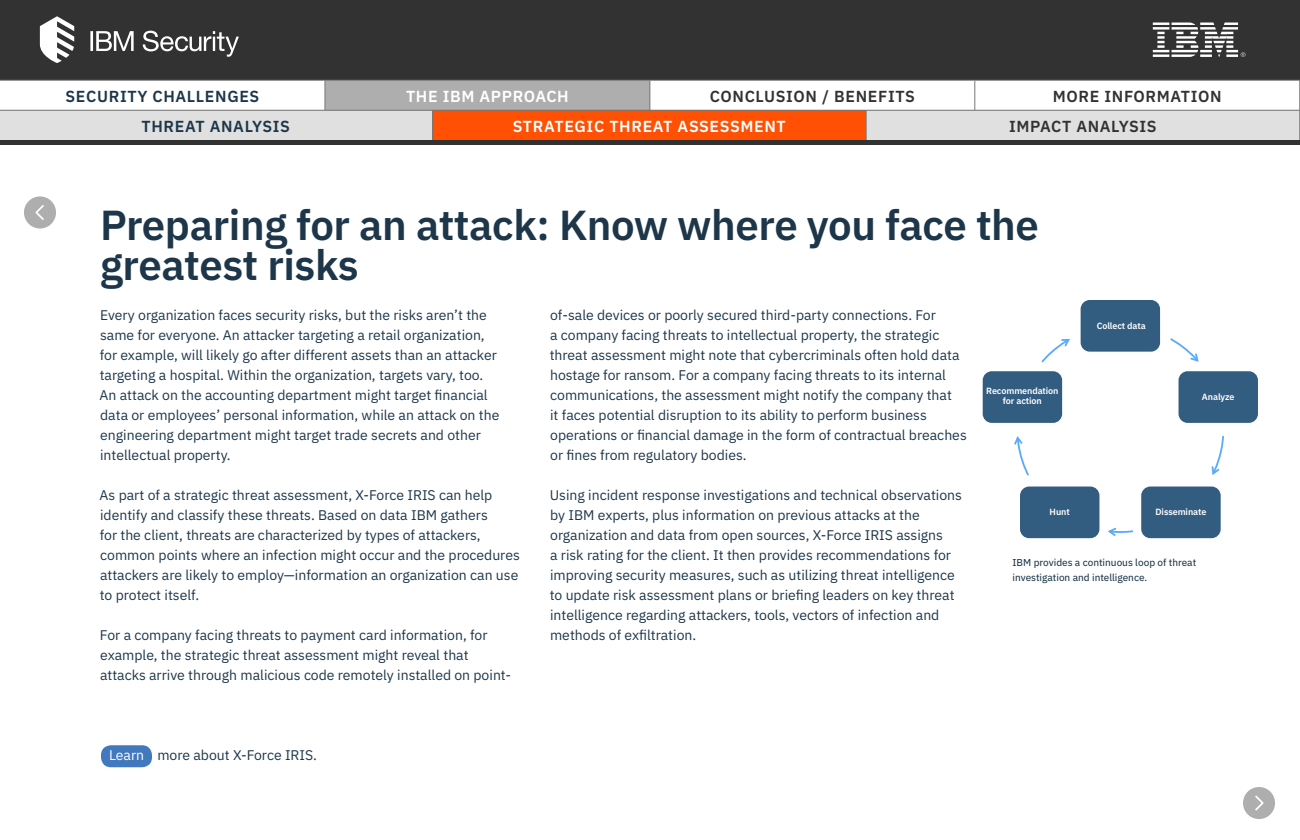
<style>
.page{position:relative;width:1300px;height:840px;background:#fff}
.page>*{position:absolute;margin:0;border:0;box-sizing:border-box;transform-origin:0 0}
.t1{font:600 42px/40px "IBM Plex Sans";letter-spacing:-.01em;color:#1d3649}
.t2{font:600 16px "IBM Plex Sans";letter-spacing:.04em;color:#323232}
.t3{font:600 16px "IBM Plex Sans";letter-spacing:.04em;color:#fff}
.t4{font:600 16px "IBM Plex Sans";letter-spacing:.04em;color:#1d3649}
.t5{font:14px/20px "IBM Plex Sans";color:#1d3649}
.t6{font:10px/15px "IBM Plex Sans Text";color:#1d3649}
.t7{font:600 9px/10px "IBM Plex Sans";letter-spacing:-.01em;color:#fff;text-align:center}
.s1{color:#fff}
</style>
<div class="page">
<div style="left:0;top:0;width:1300px;height:80px;background:#323232"></div>
<svg style="left:40px;top:16px;width:34px;height:47px"></svg>
<svg style="left:90px;top:31px;width:44px;height:20px"></svg>
<svg style="left:143px;top:31px;width:96px;height:26px"></svg>
<svg style="left:1153px;top:23px;width:92px;height:34px"></svg>
<div style="left:1081px;top:300px;width:79px;height:52px;background:#325c80;border-radius:9px"></div>
<div style="left:983px;top:371px;width:79px;height:52px;background:#325c80;border-radius:9px"></div>
<div style="left:1179px;top:371px;width:79px;height:52px;background:#325c80;border-radius:9px"></div>
<div style="left:1020px;top:487px;width:79px;height:51px;background:#325c80;border-radius:9px"></div>
<div style="left:1141px;top:487px;width:80px;height:51px;background:#325c80;border-radius:9px"></div>
<svg style="left:1041px;top:338px;width:29px;height:25px"></svg>
<svg style="left:1170px;top:338px;width:29px;height:24px"></svg>
<svg style="left:1211px;top:436px;width:14px;height:39px"></svg>
<svg style="left:1108px;top:528px;width:25px;height:8px"></svg>
<svg style="left:1014px;top:436px;width:15px;height:40px"></svg>
<div style="left:101px;top:745px;width:51px;height:22px;background:#4178be;border-radius:10px"></div>
<svg style="left:1243px;top:787px;width:32px;height:32px"></svg>
<svg style="left:24px;top:196px;width:32px;height:33px"></svg>
<svg style="left:0;top:80px;width:1300px;height:60px"></svg>
<div style="left:433px;top:110px;width:433px;height:31px;background:#ff5003"></div>
<hr style="left:433px;top:110px;width:433px;height:1px;background:#777677">
<hr style="left:866px;top:110px;width:434px;height:1px;background:#777677">
<hr style="left:432px;top:110px;width:1px;height:30px;background:#777677">
<hr style="left:866px;top:110px;width:1px;height:30px;background:#777677">
<hr style="left:1299px;top:110px;width:1px;height:30px;background:#777677">
<hr style="left:0;top:110px;width:433px;height:1px;background:#777677">
<div style="left:0;top:140px;width:1300px;height:5px;background:#323232"></div>
<p class="t4" style="left:66px;top:83px;width:195px">SECURITY CHALLENGES</p>
<p class="t3" style="left:406px;top:83px;width:164px">THE IBM APPROACH</p>
<p class="t2" style="left:710px;top:83px;width:206px">CONCLUSION / BENEFITS</p>
<p class="t2" style="left:1053px;top:83px;width:170px">MORE INFORMATION</p>
<p class="t4" style="left:142px;top:113px;width:150px">THREAT ANALYSIS</p>
<p class="t3" style="left:513px;top:113px;width:275px">STRATEGIC THREAT ASSESSMENT</p>
<p class="t2" style="left:1009px;top:113px;width:149px">IMPACT ANALYSIS</p>
<p class="t1" style="left:100px;top:202px;width:941px">Preparing for an attack: Know where you face the greatest risks</p>
<p class="t5" style="left:100px;top:304px;width:401px">Every organization faces security risks, but the risks aren’t the same for everyone. An attacker targeting a retail organization, for example, will likely go after different assets than an attacker targeting a hospital. Within the organization, targets vary, too.<br>An attack on the accounting department might target financial data or employees’ personal information, while an attack on the engineering department might target trade secrets and other intellectual property.</p>
<p class="t5" style="left:100px;top:484px;width:422px">As part of a strategic threat assessment, X-Force IRIS can help identify and classify these threats. Based on data IBM gathers<br>for the client, threats are characterized by types of attackers, common points where an infection might occur and the procedures attackers are likely to employ—information an organization can use to protect itself.</p>
<p class="t5" style="left:100px;top:624px;width:413px">For a company facing threats to payment card information, for example, the strategic threat assessment might reveal that attacks arrive through malicious code remotely installed on point-</p>
<p class="t5" style="left:550px;top:304px;width:419px">of-sale devices or poorly secured third-party connections. For<br>a company facing threats to intellectual property, the strategic threat assessment might note that cybercriminals often hold data hostage for ransom. For a company facing threats to its internal communications, the assessment might notify the company that<br>it faces potential disruption to its ability to perform business operations or financial damage in the form of contractual breaches or fines from regulatory bodies.</p>
<p class="t5" style="left:550px;top:484px;width:414px">Using incident response investigations and technical observations by IBM experts, plus information on previous attacks at the organization and data from open sources, X-Force IRIS assigns<br>a risk rating for the client. It then provides recommendations for improving security measures, such as utilizing threat intelligence to update risk assessment plans or briefing leaders on key threat intelligence regarding attackers, tools, vectors of infection and methods of exfiltration.</p>
<p class="t7" style="left:1097px;top:320px;width:51px">Collect data</p>
<p class="t7" style="left:986px;top:385px;width:74px">Recommendation for action</p>
<p class="t7" style="left:1202px;top:391px;width:34px">Analyze</p>
<p class="t7" style="left:1050px;top:506px;width:22px">Hunt</p>
<p class="t7" style="left:1156px;top:506px;width:52px">Disseminate</p>
<p class="t6" style="left:1013px;top:554px;width:185px">IBM provides a continuous loop of threat investigation and intelligence.</p>
<p class="t5" style="left:109px;top:744px;width:210px"><span class="s1">Learn</span> more about X-Force IRIS.</p>
</div>
